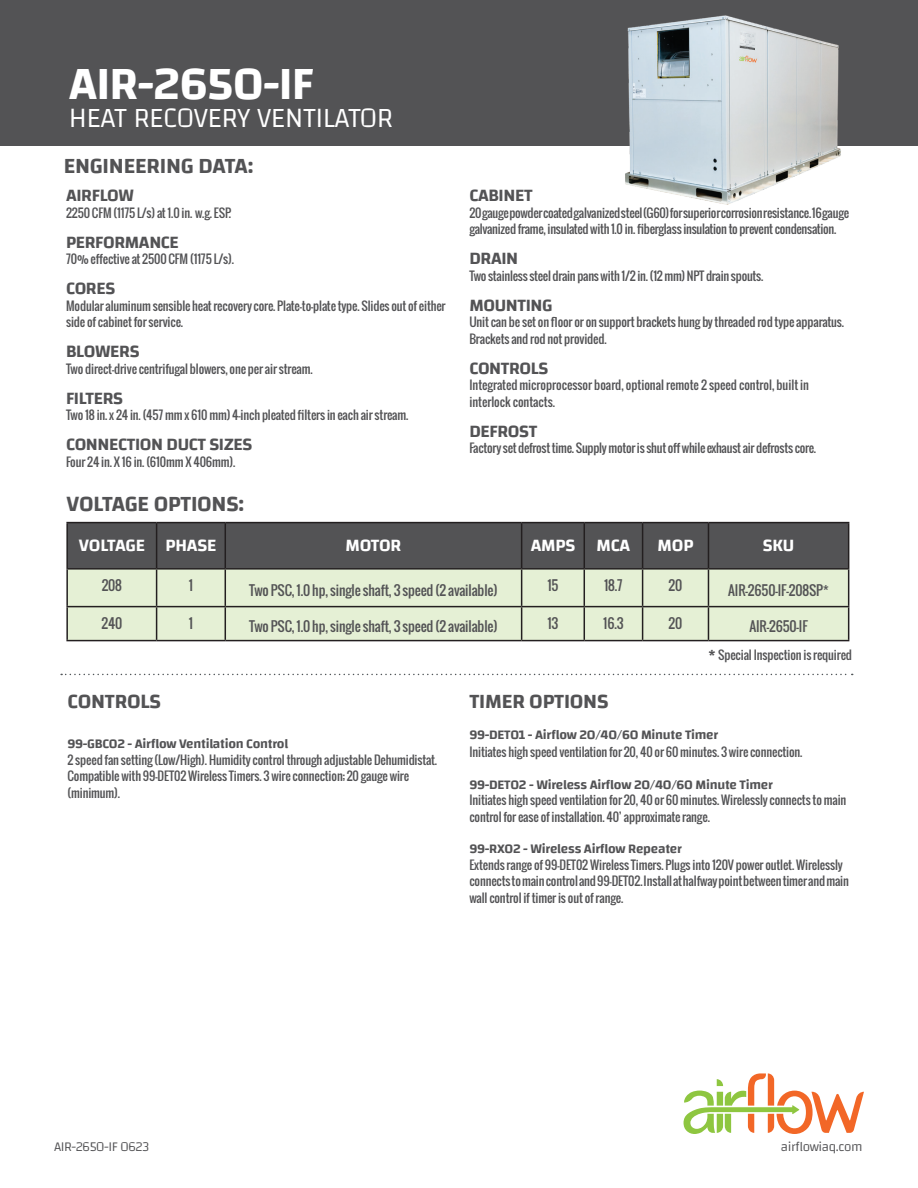
<style>
.page{position:relative;width:918px;height:1188px;background:#fff}
.page>*{position:absolute;margin:0;border:0;box-sizing:border-box;transform-origin:0 0}
.t1{font:600 48px "Changa";letter-spacing:-.02em;color:#fff}
.t2{font:300 28.5px "Changa";letter-spacing:-.02em;color:#fff}
.t3{font:600 22.5px "Changa";letter-spacing:-.01em;color:#535355}
.t4{font:600 21px "Changa";letter-spacing:-.01em;color:#535355}
.body{font:600 18px "Changa";letter-spacing:-.02em;color:#535355}
.t5{font:600 18px "Changa";letter-spacing:-.01em;color:#fff}
.body-2{font:600 13.5px "Changa";letter-spacing:-.02em;color:#535355}
.t6{font:13.5px "Oswald";letter-spacing:-.01em;color:#535355}
.t7{font:300 13.5px "Changa";letter-spacing:-.03em;color:#535355}
.body-3{font:12px/16.5px "Oswald";letter-spacing:-.01em;color:#535355}
.s1{font-family:"Changa";font-weight:600;font-size:13.5px}
</style>
<div class="page">
<div style="left:0;top:0;width:918px;height:145px;background:#535355"></div>
<svg style="left:61px;top:674px;width:792px;height:1px"></svg>
<div style="left:68px;top:523px;width:780px;height:45px;background:#535355"></div>
<div style="left:68px;top:570px;width:780px;height:70px;background:#e5f0d5"></div>
<hr style="left:66px;top:522px;width:91px;height:1px;background:#231f20">
<hr style="left:66px;top:523px;width:2px;height:45px;background:#231f20">
<hr style="left:157px;top:522px;width:68px;height:1px;background:#231f20">
<hr style="left:156px;top:523px;width:1px;height:45px;background:#231f20">
<hr style="left:225px;top:522px;width:297px;height:1px;background:#231f20">
<hr style="left:225px;top:523px;width:1px;height:45px;background:#231f20">
<hr style="left:522px;top:522px;width:62px;height:1px;background:#231f20">
<hr style="left:521px;top:523px;width:1px;height:45px;background:#231f20">
<hr style="left:584px;top:522px;width:59px;height:1px;background:#231f20">
<hr style="left:584px;top:523px;width:1px;height:45px;background:#231f20">
<hr style="left:643px;top:522px;width:65px;height:1px;background:#231f20">
<hr style="left:642px;top:523px;width:1px;height:45px;background:#231f20">
<hr style="left:708px;top:522px;width:141px;height:1px;background:#231f20">
<hr style="left:708px;top:523px;width:1px;height:45px;background:#231f20">
<hr style="left:848px;top:523px;width:1px;height:45px;background:#231f20">
<hr style="left:66px;top:568px;width:91px;height:2px;background:#231f20">
<hr style="left:66px;top:570px;width:2px;height:36px;background:#231f20">
<hr style="left:157px;top:568px;width:68px;height:2px;background:#231f20">
<hr style="left:156px;top:570px;width:1px;height:36px;background:#231f20">
<hr style="left:225px;top:568px;width:297px;height:2px;background:#231f20">
<hr style="left:225px;top:570px;width:1px;height:36px;background:#231f20">
<hr style="left:522px;top:568px;width:62px;height:2px;background:#231f20">
<hr style="left:521px;top:570px;width:1px;height:36px;background:#231f20">
<hr style="left:584px;top:568px;width:59px;height:2px;background:#231f20">
<hr style="left:584px;top:570px;width:1px;height:36px;background:#231f20">
<hr style="left:643px;top:568px;width:65px;height:2px;background:#231f20">
<hr style="left:642px;top:570px;width:1px;height:36px;background:#231f20">
<hr style="left:708px;top:568px;width:141px;height:2px;background:#231f20">
<hr style="left:708px;top:570px;width:1px;height:36px;background:#231f20">
<hr style="left:848px;top:570px;width:1px;height:36px;background:#231f20">
<hr style="left:66px;top:606px;width:91px;height:1px;background:#231f20">
<hr style="left:66px;top:607px;width:2px;height:33px;background:#231f20">
<hr style="left:157px;top:606px;width:68px;height:1px;background:#231f20">
<hr style="left:156px;top:607px;width:1px;height:33px;background:#231f20">
<hr style="left:225px;top:606px;width:297px;height:1px;background:#231f20">
<hr style="left:225px;top:607px;width:1px;height:33px;background:#231f20">
<hr style="left:522px;top:606px;width:62px;height:1px;background:#231f20">
<hr style="left:521px;top:607px;width:1px;height:33px;background:#231f20">
<hr style="left:584px;top:606px;width:59px;height:1px;background:#231f20">
<hr style="left:584px;top:607px;width:1px;height:33px;background:#231f20">
<hr style="left:643px;top:606px;width:65px;height:1px;background:#231f20">
<hr style="left:642px;top:607px;width:1px;height:33px;background:#231f20">
<hr style="left:708px;top:606px;width:141px;height:1px;background:#231f20">
<hr style="left:708px;top:607px;width:1px;height:33px;background:#231f20">
<hr style="left:848px;top:607px;width:1px;height:33px;background:#231f20">
<hr style="left:66px;top:640px;width:91px;height:1px;background:#231f20">
<hr style="left:157px;top:640px;width:68px;height:1px;background:#231f20">
<hr style="left:225px;top:640px;width:297px;height:1px;background:#231f20">
<hr style="left:522px;top:640px;width:62px;height:1px;background:#231f20">
<hr style="left:584px;top:640px;width:59px;height:1px;background:#231f20">
<hr style="left:643px;top:640px;width:65px;height:1px;background:#231f20">
<hr style="left:708px;top:640px;width:141px;height:1px;background:#231f20">
<svg style="left:684px;top:1073px;width:180px;height:61px"></svg>
<img style="left:593px;top:15px;width:268px;height:189px">
<p class="t1" style="left:69px;top:54px;width:247px">AIR-2650-IF</p>
<p class="t2" style="left:69px;top:101px;width:326px">HEAT RECOVERY VENTILATOR</p>
<p class="t3" style="left:64px;top:152px;width:191px">ENGINEERING DATA:</p>
<p class="body" style="left:66px;top:185px;width:69px">AIRFLOW</p>
<p class="body-3" style="left:66px;top:204px;width:167px">2250 CFM (1175 L/s) at 1.0 in. w.g. ESP.</p>
<p class="body" style="left:66px;top:231px;width:114px">PERFORMANCE</p>
<p class="body-3" style="left:66px;top:251px;width:169px">70% effective at 2500 CFM (1175 L/s).</p>
<p class="body" style="left:66px;top:278px;width:51px">CORES</p>
<p class="body-3" style="left:66px;top:297px;width:381px">Modular aluminum sensible heat recovery core. Plate-to-plate type. Slides out of either side of cabinet for service.</p>
<p class="body" style="left:66px;top:341px;width:75px">BLOWERS</p>
<p class="body-3" style="left:66px;top:360px;width:248px">Two direct-drive centrifugal blowers, one per air stream.</p>
<p class="body" style="left:66px;top:387px;width:59px">FILTERS</p>
<p class="body-3" style="left:66px;top:407px;width:344px">Two 18 in. x 24 in. (457 mm x 610 mm) 4-inch pleated filters in each air stream.</p>
<p class="body" style="left:66px;top:434px;width:188px">CONNECTION DUCT SIZES</p>
<p class="body-3" style="left:66px;top:453px;width:171px">Four 24 in. X 16 in. (610mm X 406mm).</p>
<p class="t3" style="left:66px;top:491px;width:179px">VOLTAGE OPTIONS:</p>
<p class="body" style="left:469px;top:185px;width:65px">CABINET</p>
<p class="body-3" style="left:469px;top:204px;width:381px">20 gauge powder coated galvanized steel (G60) for superior corrosion resistance. 16 gauge galvanized frame, insulated with 1.0 in. fiberglass insulation to prevent condensation.</p>
<p class="body" style="left:469px;top:248px;width:50px">DRAIN</p>
<p class="body-3" style="left:469px;top:267px;width:295px">Two stainless steel drain pans with 1/2 in. (12 mm) NPT drain spouts.</p>
<p class="body" style="left:469px;top:294px;width:85px">MOUNTING</p>
<p class="body-3" style="left:469px;top:314px;width:376px">Unit can be set on floor or on support brackets hung by threaded rod type apparatus.<br>Brackets and rod not provided.</p>
<p class="body" style="left:469px;top:357px;width:80px">CONTROLS</p>
<p class="body-3" style="left:469px;top:377px;width:341px">Integrated microprocessor board, optional remote 2 speed control, built in interlock contacts.</p>
<p class="body" style="left:469px;top:420px;width:69px">DEFROST</p>
<p class="body-3" style="left:469px;top:440px;width:348px">Factory set defrost time. Supply motor is shut off while exhaust air defrosts core.</p>
<p class="t5" style="left:79px;top:534px;width:68px">VOLTAGE</p>
<p class="t5" style="left:166px;top:534px;width:52px">PHASE</p>
<p class="t5" style="left:346px;top:534px;width:57px">MOTOR</p>
<p class="t5" style="left:531px;top:534px;width:46px">AMPS</p>
<p class="t5" style="left:597px;top:534px;width:35px">MCA</p>
<p class="t5" style="left:658px;top:534px;width:37px">MOP</p>
<p class="t5" style="left:763px;top:534px;width:33px">SKU</p>
<p class="t6" style="left:102px;top:575px;width:22px">208</p>
<p class="t6" style="left:189px;top:575px;width:6px">1</p>
<p class="t6" style="left:249px;top:580px;width:250px">Two PSC, 1.0 hp, single shaft, 3 speed (2 available)</p>
<p class="t6" style="left:547px;top:575px;width:13px">15</p>
<p class="t6" style="left:604px;top:575px;width:20px">18.7</p>
<p class="t6" style="left:669px;top:575px;width:15px">20</p>
<p class="t6" style="left:728px;top:580px;width:102px">AIR-2650-IF-208SP*</p>
<p class="t6" style="left:101px;top:613px;width:22px">240</p>
<p class="t6" style="left:189px;top:613px;width:6px">1</p>
<p class="t6" style="left:249px;top:616px;width:250px">Two PSC, 1.0 hp, single shaft, 3 speed (2 available)</p>
<p class="t6" style="left:548px;top:613px;width:12px">13</p>
<p class="t6" style="left:603px;top:613px;width:22px">16.3</p>
<p class="t6" style="left:669px;top:613px;width:15px">20</p>
<p class="t6" style="left:749px;top:616px;width:60px">AIR-2650-IF</p>
<p class="t4" style="left:68px;top:689px;width:95px">CONTROLS</p>
<p class="body-2" style="left:68px;top:736px;width:222px">99-GBC02 - Airflow Ventilation Control</p>
<p class="body-3" style="left:68px;top:751px;width:371px">2 speed fan setting (Low/High). Humidity control through adjustable Dehumidistat.<br>Compatible with 99-DET02 Wireless Timers. 3 wire connection; 20 gauge wire (minimum).</p>
<p class="body-3" style="left:708px;top:647px;width:145px"><span class="s1">*</span> Special Inspection is required</p>
<p class="t4" style="left:469px;top:689px;width:141px">TIMER OPTIONS</p>
<p class="body-2" style="left:469px;top:727px;width:250px">99-DET01 - Airflow 20/40/60 Minute Timer</p>
<p class="body-3" style="left:469px;top:744px;width:335px">Initiates high speed ventilation for 20, 40 or 60 minutes. 3 wire connection.</p>
<p class="body-2" style="left:469px;top:776px;width:305px">99-DET02 - Wireless Airflow 20/40/60 Minute Timer</p>
<p class="body-3" style="left:469px;top:792px;width:379px">Initiates high speed ventilation for 20, 40 or 60 minutes. Wirelessly connects to main control for ease of installation. 40’ approximate range.</p>
<p class="body-2" style="left:469px;top:841px;width:214px">99-RX02 - Wireless Airflow Repeater</p>
<p class="body-3" style="left:469px;top:856px;width:381px">Extends range of 99-DET02 Wireless Timers. Plugs into 120V power outlet. Wirelessly connects to main control and 99-DET02. Install at halfway point between timer and main wall control if timer is out of range.</p>
<p class="t7" style="left:54px;top:1138px;width:96px">AIR-2650-IF 0623</p>
<p class="t7" style="left:781px;top:1138px;width:83px">airflowiaq.com</p>
</div>
